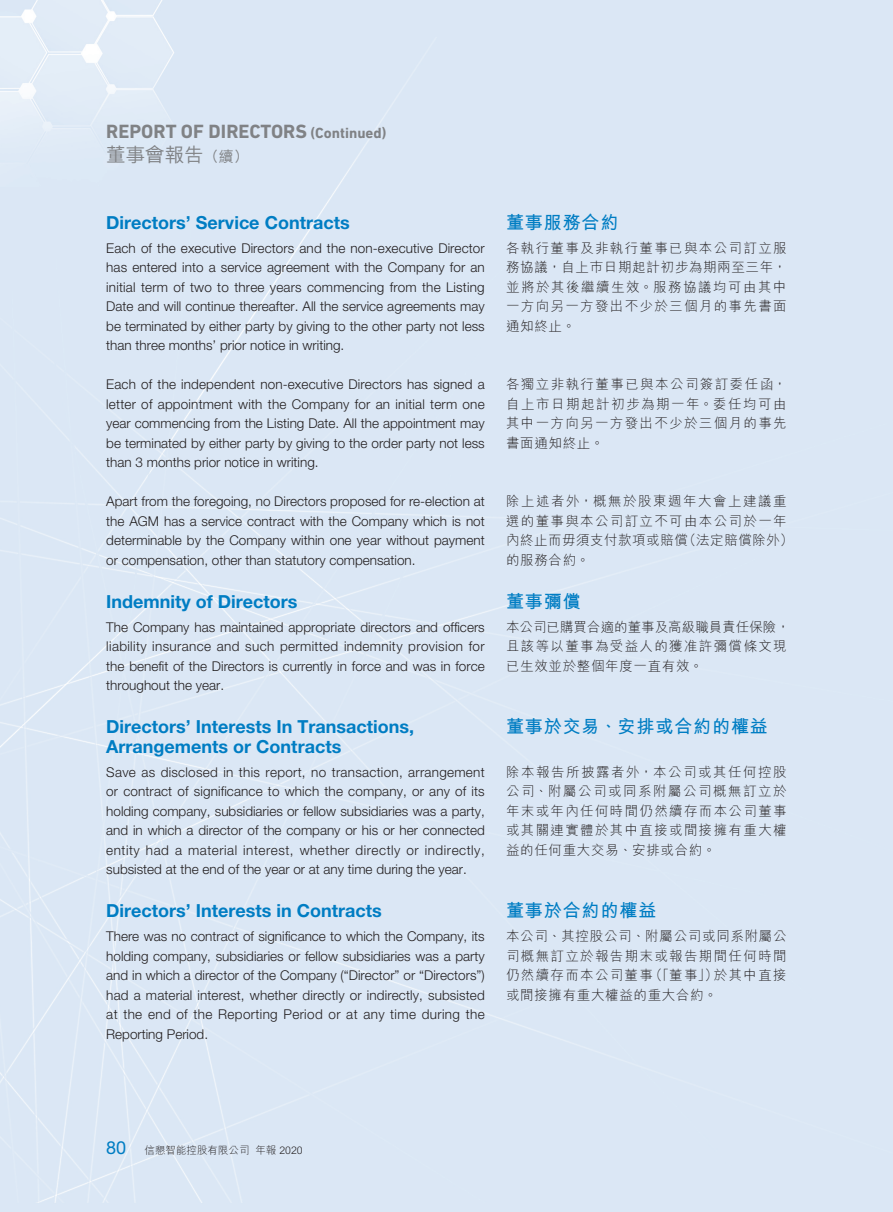
<style>
.page{position:relative;width:893px;height:1212px;background:#dbe7f5}
.page>*{position:absolute;margin:0;border:0;box-sizing:border-box;transform-origin:0 0}
.t1{font:700 19.5px "DIN Next LT Pro";color:#808285}
.t2{font:19.5px "M Hei HK Medium E Ten B5 H";color:#808285}
.t3{font:700 18px/19.5px "Helvetica Neue LT Std";color:#007dc3}
.t4{font:18px "M Hei HK Bold E Ten B5 H";letter-spacing:.05em;color:#007dc3}
.t5{font:300 13.5px/19.5px "Helvetica Neue LT Std";color:#231f20;text-align:justify}
.t6{font:13.5px/19.5px "M Hei HK Light E Ten B5 H";letter-spacing:.1em;color:#231f20;text-align:justify}
.t7{font:13.5px/19.5px "M Hei HK Light E Ten B5 H";letter-spacing:.05em;color:#231f20}
.t8{font:10.5px "M Hei HK Light E Ten B5 H";color:#231f20}
.s1{font-size:15px}
.s2{font-family:"Helvetica Neue LT Std";font-size:18px;color:#007dc3}
</style>
<div class="page">
<h1 class="t1" style="left:106px;top:124px;width:282px">REPORT OF DIRECTORS <span class="s1">(Continued)</span></h1>
<h1 class="t2" style="left:106px;top:147px;width:144px">董事會報告<span class="s1">（續）</span></h1>
<h2 class="t3" style="left:106px;top:214px;width:245px">Directors’ Service Contracts</h2>
<p class="t5" style="left:106px;top:239px;width:380px">Each of the executive Directors and the non-executive Director has entered into a service agreement with the Company for an initial term of two to three years commencing from the Listing Date and will continue thereafter. All the service agreements may be terminated by either party by giving to the other party not less than three months’ prior notice in writing.</p>
<p class="t5" style="left:106px;top:376px;width:380px">Each of the independent non-executive Directors has signed a letter of appointment with the Company for an initial term one year commencing from the Listing Date. All the appointment may be terminated by either party by giving to the order party not less than 3 months prior notice in writing.</p>
<p class="t5" style="left:106px;top:493px;width:380px">Apart from the foregoing, no Directors proposed for re-election at the AGM has a service contract with the Company which is not determinable by the Company within one year without payment or compensation, other than statutory compensation.</p>
<h2 class="t3" style="left:106px;top:593px;width:193px">Indemnity of Directors</h2>
<p class="t5" style="left:106px;top:618px;width:380px">The Company has maintained appropriate directors and officers liability insurance and such permitted indemnity provision for the benefit of the Directors is currently in force and was in force throughout the year.</p>
<h2 class="t3" style="left:106px;top:719px;width:309px">Directors’ Interests In Transactions,<br>Arrangements or Contracts</h2>
<p class="t5" style="left:106px;top:763px;width:380px">Save as disclosed in this report, no transaction, arrangement or contract of significance to which the company, or any of its holding company, subsidiaries or fellow subsidiaries was a party, and in which a director of the company or his or her connected entity had a material interest, whether directly or indirectly, subsisted at the end of the year or at any time during the year.</p>
<h2 class="t3" style="left:106px;top:903px;width:277px">Directors’ Interests in Contracts</h2>
<p class="t5" style="left:106px;top:928px;width:380px">There was no contract of significance to which the Company, its holding company, subsidiaries or fellow subsidiaries was a party and in which a director of the Company (“Director” or “Directors”) had a material interest, whether directly or indirectly, subsisted at the end of the Reporting Period or at any time during the Reporting Period.</p>
<h2 class="t4" style="left:506px;top:215px;width:114px">董事服務合約</h2>
<p class="t6" style="left:506px;top:240px;width:282px">各執行董事及非執行董事已與本公司訂立服務協議，自上巿日期起計初步為期兩至三年，並將於其後繼續生效。服務協議均可由其中一方向另一方發出不少於三個月的事先書面通知終止。</p>
<p class="t6" style="left:506px;top:376px;width:282px">各獨立非執行董事已與本公司簽訂委任函，自上市日期起計初步為期一年。委任均可由其中一方向另一方發出不少於三個月的事先書面通知終止。</p>
<p class="t6" style="left:506px;top:493px;width:289px;text-align:left">除上述者外，概無於股東週年大會上建議重選的董事與本公司訂立不可由本公司於一年內終止而毋須支付款項或賠償（法定賠償除外）的服務合約。</p>
<h2 class="t4" style="left:506px;top:594px;width:76px">董事彌償</h2>
<p class="t7" style="left:506px;top:619px;width:285px">本公司已購買合適的董事及高級職員責任保險，且該等以董事為受益人的獲准許彌償條文現已生效並於整個年度一直有效。</p>
<h2 class="t4" style="left:506px;top:720px;width:263px">董事於交易、安排或合約的權益</h2>
<p class="t6" style="left:506px;top:764px;width:282px">除本報告所披露者外，本公司或其任何控股公司、附屬公司或同系附屬公司概無訂立於年末或年內任何時間仍然續存而本公司董事或其關連實體於其中直接或間接擁有重大權益的任何重大交易、安排或合約。</p>
<h2 class="t4" style="left:506px;top:904px;width:152px">董事於合約的權益</h2>
<p class="t6" style="left:506px;top:928px;width:282px">本公司、其控股公司、附屬公司或同系附屬公司概無訂立於報告期末或報告期間任何時間仍然續存而本公司董事（「董事」）於其中直接或間接擁有重大權益的重大合約。</p>
<p class="t8" style="left:106px;top:1145px;width:198px"><span class="s2">80</span> 信懇智能控股有限公司 年報 2020</p>
</div>
